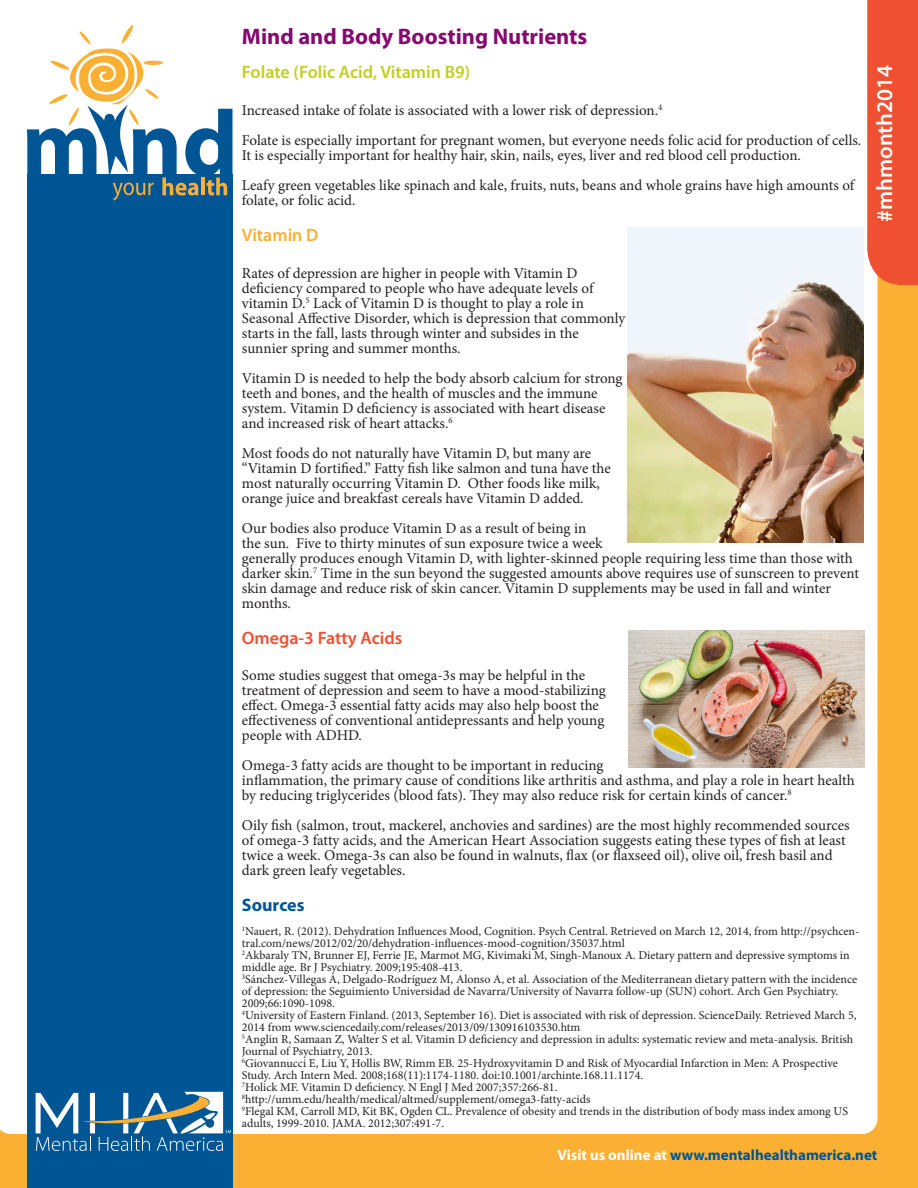
<style>
.page{position:relative;width:918px;height:1188px;background:#fbb034}
.page>*{position:absolute;margin:0;border:0;box-sizing:border-box;transform-origin:0 0}
.t1{font:700 22.5px "Myriad Pro";color:#850a70}
.t2{font:600 22.5px "Myriad Pro";color:#fff}
.t3{font:600 18px "Myriad Pro";color:#c1ce23}
.t4{font:600 18px "Myriad Pro";color:#ef5032}
.t5{font:600 18px "Myriad Pro";color:#fbb033}
.t6{font:700 18px "Myriad Pro";color:#005595}
.t7{font:15px/15px "Minion Pro";color:#231f20}
.t8{font:700 15px "Myriad Pro";color:#005595}
.t9{font:12px/12px "Minion Pro";color:#231f20}
.s1{color:#fff}
</style>
<div class="page">
<div style="left:0;top:0;width:878px;height:1134px;background:#fff"></div>
<svg style="left:867px;top:0;width:51px;height:285px;background:#ef5537"></svg>
<div style="left:27px;top:196px;width:205px;height:992px;background:#005595"></div>
<svg style="left:36px;top:1092px;width:195px;height:59px"></svg>
<svg style="left:26px;top:0;width:206px;height:285px"></svg>
<div style="left:0;top:0;width:26px;height:330px;background:#fff"></div>
<img style="left:628px;top:228px;width:235px;height:315px">
<img style="left:629px;top:630px;width:235px;height:137px">
<p class="t1" style="left:242px;top:22px;width:347px">Mind and Body Boosting Nutrients</p>
<p class="t3" style="left:242px;top:61px;width:230px">Folate (Folic Acid, Vitamin B9)</p>
<p class="t7" style="left:242px;top:102px;width:422px">Increased intake of folate is associated with a lower risk of depression.<sup>4</sup></p>
<p class="t7" style="left:242px;top:132px;width:621px">Folate is especially important for pregnant women, but everyone needs folic acid for production of cells.<br>It is especially important for healthy hair, skin, nails, eyes, liver and red blood cell production.</p>
<p class="t7" style="left:242px;top:177px;width:614px">Leafy green vegetables like spinach and kale, fruits, nuts, beans and whole grains have high amounts of folate, or folic acid.</p>
<p class="t5" style="left:242px;top:224px;width:78px">Vitamin D</p>
<p class="t7" style="left:242px;top:266px;width:385px">Rates of depression are higher in people with Vitamin D deficiency compared to people who have adequate levels of vitamin D.<sup>5</sup> Lack of Vitamin D is thought to play a role in Seasonal Affective Disorder, which is depression that commonly starts in the fall, lasts through winter and subsides in the sunnier spring and summer months.</p>
<p class="t7" style="left:242px;top:371px;width:382px">Vitamin D is needed to help the body absorb calcium for strong teeth and bones, and the health of muscles and the immune system. Vitamin D deficiency is associated with heart disease and increased risk of heart attacks.<sup>6</sup></p>
<p class="t7" style="left:242px;top:446px;width:370px">Most foods do not naturally have Vitamin D, but many are “Vitamin D fortified.” Fatty fish like salmon and tuna have the most naturally occurring Vitamin D. Other foods like milk, orange juice and breakfast cereals have Vitamin D added.</p>
<p class="t7" style="left:242px;top:521px;width:619px">Our bodies also produce Vitamin D as a result of being in<br>the sun. Five to thirty minutes of sun exposure twice a week<br>generally produces enough Vitamin D, with lighter-skinned people requiring less time than those with darker skin.<sup>7</sup> Time in the sun beyond the suggested amounts above requires use of sunscreen to prevent skin damage and reduce risk of skin cancer. Vitamin D supplements may be used in fall and winter months.</p>
<p class="t4" style="left:242px;top:626px;width:162px">Omega-3 Fatty Acids</p>
<p class="t7" style="left:242px;top:668px;width:365px">Some studies suggest that omega-3s may be helpful in the treatment of depression and seem to have a mood-stabilizing effect. Omega-3 essential fatty acids may also help boost the effectiveness of conventional antidepressants and help young people with ADHD.</p>
<p class="t7" style="left:242px;top:758px;width:614px">Omega-3 fatty acids are thought to be important in reducing<br>inflammation, the primary cause of conditions like arthritis and asthma, and play a role in heart health by reducing triglycerides (blood fats). They may also reduce risk for certain kinds of cancer.<sup>8</sup></p>
<p class="t7" style="left:242px;top:818px;width:609px">Oily fish (salmon, trout, mackerel, anchovies and sardines) are the most highly recommended sources of omega-3 fatty acids, and the American Heart Association suggests eating these types of fish at least twice a week. Omega-3s can also be found in walnuts, flax (or flaxseed oil), olive oil, fresh basil and dark green leafy vegetables.</p>
<p class="t6" style="left:242px;top:893px;width:64px">Sources</p>
<p class="t9" style="left:242px;top:925px;width:619px"><sup>1</sup>Nauert, R. (2012). Dehydration Influences Mood, Cognition. Psych Central. Retrieved on March 12, 2014, from http://psychcen&shy;tral.com/news/2012/02/20/dehydration-influences-mood-cognition/35037.html</p>
<p class="t9" style="left:242px;top:949px;width:609px"><sup>2</sup>Akbaraly TN, Brunner EJ, Ferrie JE, Marmot MG, Kivimaki M, Singh-Manoux A. Dietary pattern and depressive symptoms in middle age. Br J Psychiatry. 2009;195:408-413.</p>
<p class="t9" style="left:242px;top:973px;width:617px"><sup>3</sup>Sánchez-Villegas A, Delgado-Rodríguez M, Alonso A, et al. Association of the Mediterranean dietary pattern with the incidence of depression: the Seguimiento Universidad de Navarra/University of Navarra follow-up (SUN) cohort. Arch Gen Psychiatry.<br>2009;66:1090-1098.</p>
<p class="t9" style="left:242px;top:1009px;width:616px"><sup>4</sup>University of Eastern Finland. (2013, September 16). Diet is associated with risk of depression. ScienceDaily. Retrieved March 5,<br>2014 from www.sciencedaily.com/releases/2013/09/130916103530.htm</p>
<p class="t9" style="left:242px;top:1033px;width:613px"><sup>5</sup>Anglin R, Samaan Z, Walter S et al. Vitamin D deficiency and depression in adults: systematic review and meta-analysis. British<br>Journal of Psychiatry, 2013.</p>
<p class="t9" style="left:242px;top:1057px;width:598px"><sup>6</sup>Giovannucci E, Liu Y, Hollis BW, Rimm EB. 25-Hydroxyvitamin D and Risk of Myocardial Infarction in Men: A Prospective<br>Study. Arch Intern Med. 2008;168(11):1174-1180. doi:10.1001/archinte.168.11.1174.</p>
<p class="t9" style="left:242px;top:1081px;width:317px"><sup>7</sup>Holick MF. Vitamin D deficiency. N Engl J Med 2007;357:266-81.</p>
<p class="t9" style="left:242px;top:1093px;width:350px"><sup>8</sup>http://umm.edu/health/medical/altmed/supplement/omega3-fatty-acids</p>
<p class="t9" style="left:242px;top:1105px;width:608px"><sup>9</sup>Flegal KM, Carroll MD, Kit BK, Ogden CL. Prevalence of obesity and trends in the distribution of body mass index among US adults, 1999-2010. JAMA. 2012;307:491-7.</p>
<p class="t2" style="left:870px;top:222px;width:159px;rotate:-90deg">#mhmonth2014</p>
<p class="t8" style="left:558px;top:1145px;width:321px"><span class="s1">Visit us online at</span> www.mentalhealthamerica.net</p>
</div>
